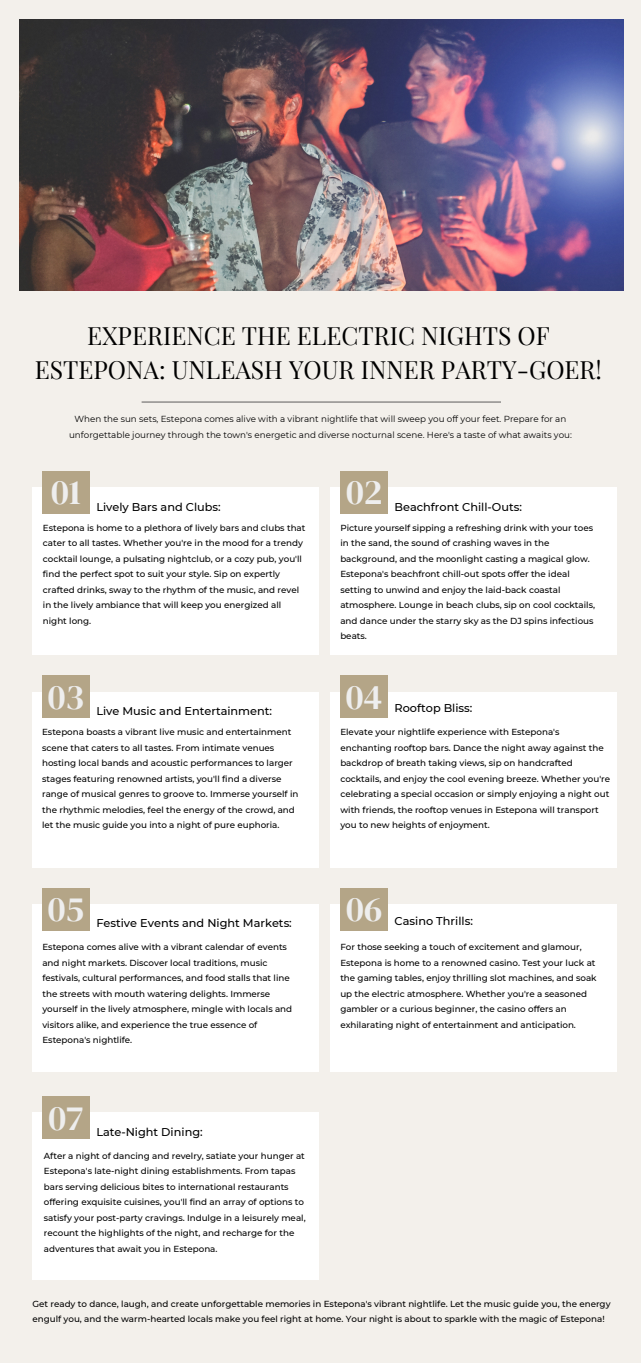
<style>
.page{position:relative;width:641px;height:1363px;background:#fff}
.page>*{position:absolute;margin:0;border:0;box-sizing:border-box;transform-origin:0 0}
.t1{font:35.12px "DM Serif Display";color:#eee}
.t2{font:24.62px/34.1px "Playfair Display";color:#000;text-align:center}
.t3{font:500 11.31px "Montserrat";color:#000}
.t4{font:500 8.75px/15.5px "Montserrat";color:#000}
.t5{font:8.75px/15.5px "Montserrat";color:#000;text-align:center}
</style>
<div class="page">
<div style="left:0;top:0;width:640px;height:1363px;background:#f3f0eb"></div>
<hr style="left:141px;top:401px;width:359px;height:1px;background:#5c5c5c">
<div style="left:32px;top:487px;width:286px;height:168px;background:#fff"></div>
<div style="left:42px;top:471px;width:48px;height:42px;background:#b4a587"></div>
<div style="left:330px;top:487px;width:286px;height:168px;background:#fff"></div>
<div style="left:340px;top:471px;width:48px;height:42px;background:#b4a587"></div>
<div style="left:32px;top:692px;width:286px;height:175px;background:#fff"></div>
<div style="left:42px;top:675px;width:48px;height:43px;background:#b4a587"></div>
<div style="left:330px;top:692px;width:286px;height:175px;background:#fff"></div>
<div style="left:340px;top:675px;width:48px;height:43px;background:#b4a587"></div>
<div style="left:32px;top:904px;width:286px;height:168px;background:#fff"></div>
<div style="left:42px;top:888px;width:48px;height:42px;background:#b4a587"></div>
<div style="left:330px;top:904px;width:286px;height:168px;background:#fff"></div>
<div style="left:340px;top:888px;width:48px;height:42px;background:#b4a587"></div>
<div style="left:32px;top:1112px;width:286px;height:168px;background:#fff"></div>
<div style="left:42px;top:1096px;width:48px;height:42px;background:#b4a587"></div>
<img style="left:19px;top:20px;width:604px;height:270px">
<p class="t2" style="left:35px;top:318px;width:568px">EXPERIENCE THE ELECTRIC NIGHTS OF<br>ESTEPONA: UNLEASH YOUR INNER PARTY-GOER!</p>
<p class="t5" style="left:69px;top:411px;width:504px">When the sun sets, Estepona comes alive with a vibrant nightlife that will sweep you off your feet. Prepare for an unforgettable journey through the town's energetic and diverse nocturnal scene. Here's a taste of what awaits you:</p>
<p class="t1" style="left:51px;top:468px;width:31px">01</p>
<p class="t3" style="left:96px;top:499px;width:126px">Lively Bars and Clubs:</p>
<p class="t4" style="left:43px;top:520px;width:264px">Estepona is home to a plethora of lively bars and clubs that cater to all tastes. Whether you're in the mood for a trendy cocktail lounge, a pulsating nightclub, or a cozy pub, you'll find the perfect spot to suit your style. Sip on expertly crafted drinks, sway to the rhythm of the music, and revel in the lively ambiance that will keep you energized all night long.</p>
<p class="t1" style="left:48px;top:672px;width:38px">03</p>
<p class="t3" style="left:96px;top:704px;width:177px">Live Music and Entertainment:</p>
<p class="t4" style="left:42px;top:724px;width:258px">Estepona boasts a vibrant live music and entertainment scene that caters to all tastes. From intimate venues hosting local bands and acoustic performances to larger stages featuring renowned artists, you'll find a diverse range of musical genres to groove to. Immerse yourself in the rhythmic melodies, feel the energy of the crowd, and let the music guide you into a night of pure euphoria.</p>
<p class="t1" style="left:48px;top:885px;width:38px">05</p>
<p class="t3" style="left:96px;top:916px;width:197px">Festive Events and Night Markets:</p>
<p class="t4" style="left:42px;top:939px;width:251px">Estepona comes alive with a vibrant calendar of events and night markets. Discover local traditions, music festivals, cultural performances, and food stalls that line the streets with mouth watering delights. Immerse yourself in the lively atmosphere, mingle with locals and visitors alike, and experience the true essence of Estepona's nightlife.</p>
<p class="t1" style="left:49px;top:1093px;width:36px">07</p>
<p class="t3" style="left:96px;top:1124px;width:108px">Late-Night Dining:</p>
<p class="t4" style="left:44px;top:1148px;width:263px">After a night of dancing and revelry, satiate your hunger at Estepona's late-night dining establishments. From tapas bars serving delicious bites to international restaurants offering exquisite cuisines, you'll find an array of options to satisfy your post-party cravings. Indulge in a leisurely meal, recount the highlights of the night, and recharge for the adventures that await you in Estepona.</p>
<p class="t1" style="left:346px;top:468px;width:38px">02</p>
<p class="t3" style="left:394px;top:499px;width:129px">Beachfront Chill-Outs:</p>
<p class="t4" style="left:340px;top:520px;width:256px">Picture yourself sipping a refreshing drink with your toes in the sand, the sound of crashing waves in the background, and the moonlight casting a magical glow.<br>Estepona's beachfront chill-out spots offer the ideal setting to unwind and enjoy the laid-back coastal atmosphere. Lounge in beach clubs, sip on cool cocktails, and dance under the starry sky as the DJ spins infectious beats.</p>
<p class="t1" style="left:346px;top:672px;width:38px">04</p>
<p class="t3" style="left:394px;top:701px;width:79px">Rooftop Bliss:</p>
<p class="t4" style="left:340px;top:724px;width:271px">Elevate your nightlife experience with Estepona's enchanting rooftop bars. Dance the night away against the backdrop of breath taking views, sip on handcrafted cocktails, and enjoy the cool evening breeze. Whether you're celebrating a special occasion or simply enjoying a night out with friends, the rooftop venues in Estepona will transport you to new heights of enjoyment.</p>
<p class="t1" style="left:346px;top:885px;width:38px">06</p>
<p class="t3" style="left:394px;top:913px;width:80px">Casino Thrills:</p>
<p class="t4" style="left:340px;top:939px;width:258px">For those seeking a touch of excitement and glamour, Estepona is home to a renowned casino. Test your luck at the gaming tables, enjoy thrilling slot machines, and soak up the electric atmosphere. Whether you're a seasoned gambler or a curious beginner, the casino offers an exhilarating night of entertainment and anticipation.</p>
<p class="t4" style="left:32px;top:1296px;width:579px">Get ready to dance, laugh, and create unforgettable memories in Estepona's vibrant nightlife. Let the music guide you, the energy engulf you, and the warm-hearted locals make you feel right at home. Your night is about to sparkle with the magic of Estepona!</p>
</div>
